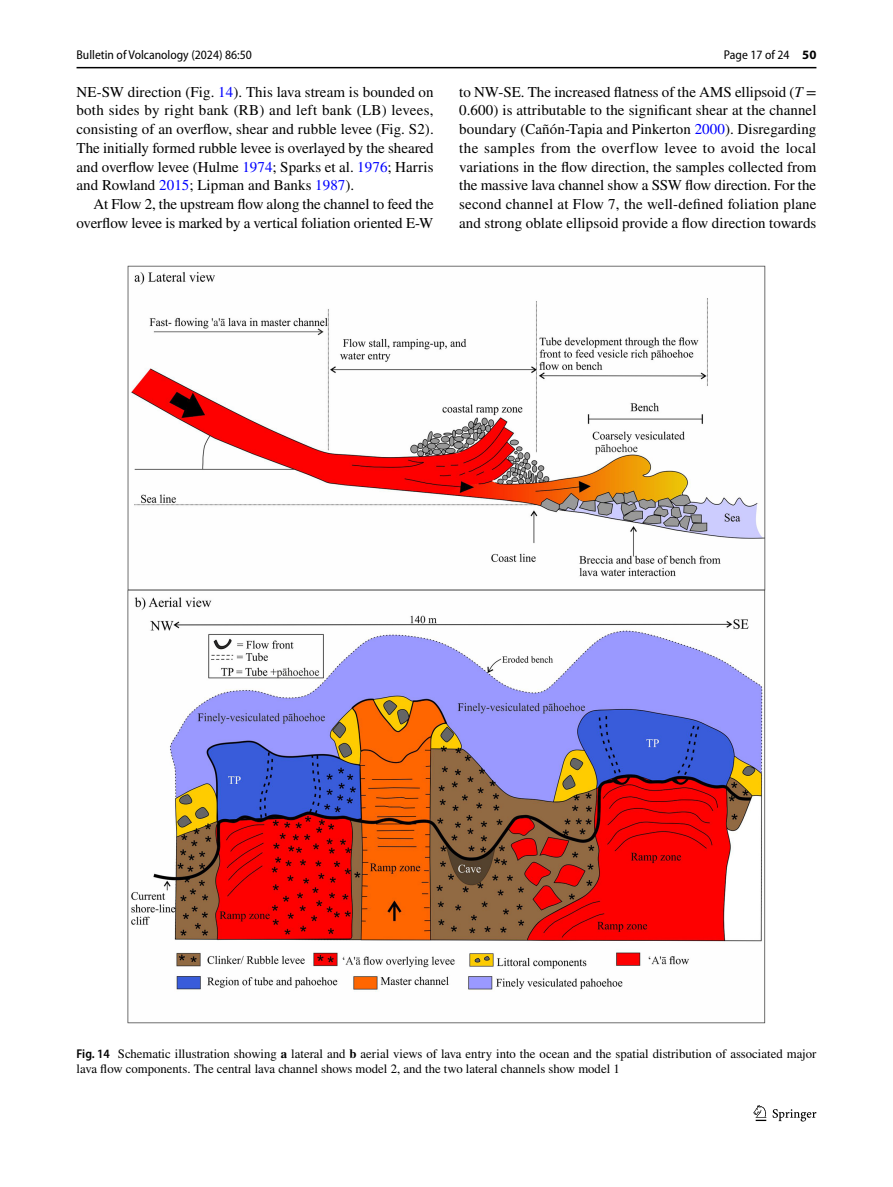
<style>
.page{position:relative;width:893px;height:1187px;background:#fff}
.page>*{position:absolute;margin:0;border:0;box-sizing:border-box;transform-origin:0 0}
.t1{font:15px/18.8px "STIX";color:#000;text-align:justify}
.t2{font:12.75px/15px "STIX";color:#000}
.t3{font:semi-condensed 12.75px "Myriad Pro";color:#000}
.s1{font-weight:700;font-stretch:normal}
.s2{color:#00f}
.s3{font-style:italic}
.s4{font-family:"Myriad Pro";font-weight:600;font-stretch:semi-condensed}
.s5{font-weight:700}
</style>
<div class="page">
<hr style="left:77px;top:67px;width:739px;height:1px;background:#000">
<svg style="left:753px;top:1105px;width:13px;height:15px"></svg>
<svg style="left:773px;top:1109px;width:43px;height:12px"></svg>
<img style="left:128px;top:266px;width:637px;height:757px">
<p class="t3" style="left:77px;top:48px;width:177px">Bulletin of Volcanology (2024) 86:50</p>
<p class="t3" style="left:724px;top:48px;width:94px">Page 17 of 24 <span class="s1">50</span></p>
<p class="t1" style="left:77px;top:83px;width:359px">NE-SW direction (Fig. <span class="s2">14</span>). This lava stream is bounded on both sides by right bank (RB) and left bank (LB) levees, consisting of an overflow, shear and rubble levee (Fig. S2).<br>The initially formed rubble levee is overlayed by the sheared and overflow levee (Hulme <span class="s2">1974</span>; Sparks et al. <span class="s2">1976</span>; Harris and Rowland <span class="s2">2015</span>; Lipman and Banks <span class="s2">1987</span>).</p>
<p class="t1" style="left:77px;top:196px;width:359px;text-align:right">At Flow 2, the upstream flow along the channel to feed the overflow levee is marked by a vertical foliation oriented E-W</p>
<p class="t1" style="left:459px;top:83px;width:359px">to NW-SE. The increased flatness of the AMS ellipsoid (<span class="s3">T</span> = 0.600) is attributable to the significant shear at the channel boundary (Cañón-Tapia and Pinkerton <span class="s2">2000</span>). Disregarding the samples from the overflow levee to avoid the local variations in the flow direction, the samples collected from the massive lava channel show a SSW flow direction. For the second channel at Flow 7, the well-defined foliation plane and strong oblate ellipsoid provide a flow direction towards</p>
<p class="t2" style="left:77px;top:1047px;width:741px"><span class="s4">Fig. 14</span> Schematic illustration showing <span class="s5">a</span> lateral and <span class="s5">b</span> aerial views of lava entry into the ocean and the spatial distribution of associated major lava flow components. The central lava channel shows model 2, and the two lateral channels show model 1</p>
</div>
